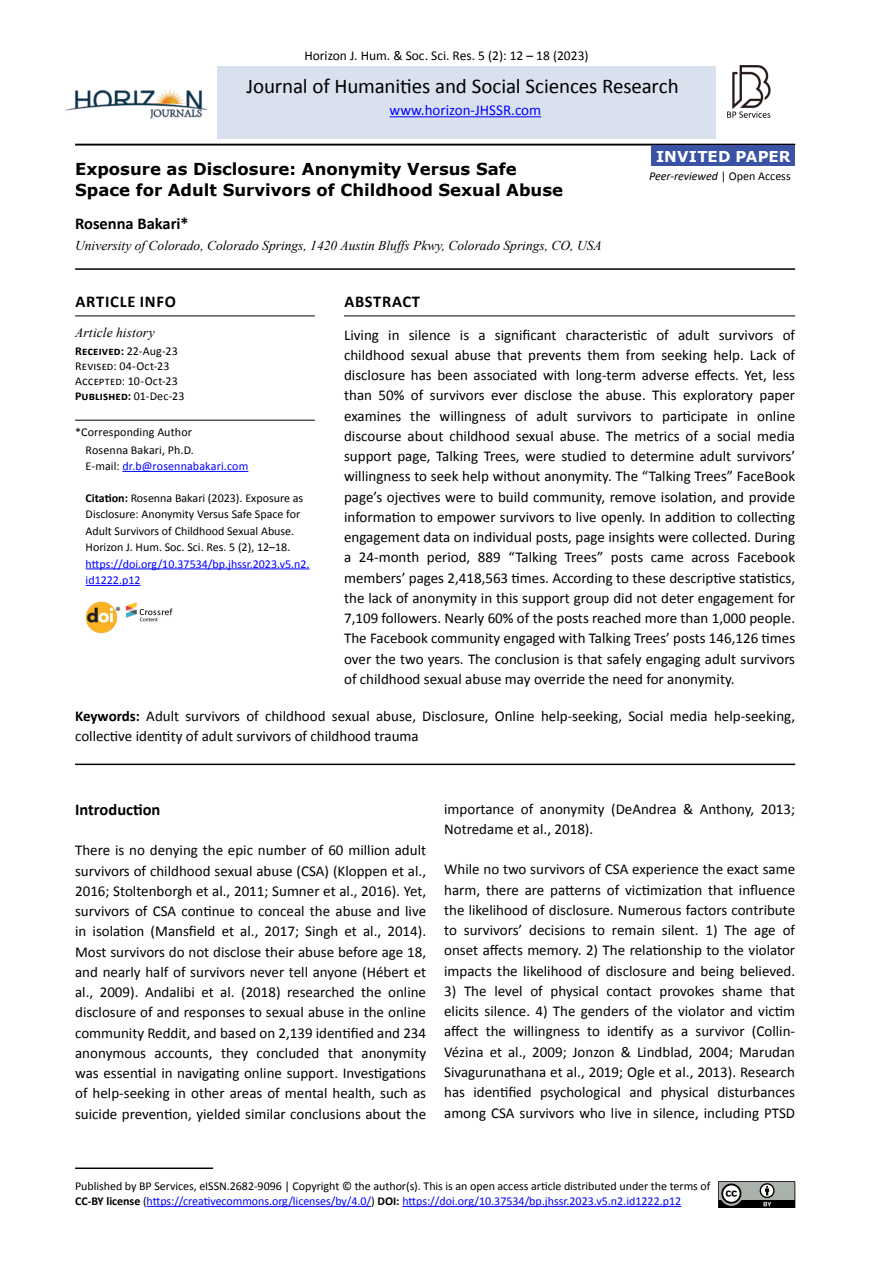
<style>
.page{position:relative;width:893px;height:1263px;background:#fff}
.page>*{position:absolute;margin:0;border:0;box-sizing:border-box;transform-origin:0 0}
.t1{font:21px "Calibri";letter-spacing:-.01em;color:#000}
.t2{font:700 16.5px/21px "Verdana";color:#000}
.t3{font:700 16.5px "Calibri";color:#000}
.t4{font:700 16.5px "Calibri";letter-spacing:.04em;color:#000}
.t5{font:15px/20.2px "Calibri";color:#000;text-align:justify}
.t6{font:15px "Calibri";color:#00f}
.t7{font:700 15px "Verdana";letter-spacing:.005em;color:#fff}
.t8{font:italic 13.5px "Times New Roman";color:#000}
.t9{font:13.5px "Calibri";color:#000}
.t10{font:12px/15px "Calibri";color:#000}
.t11{font:12px/16.5px "Calibri";color:#00f}
.t12{font:italic 12px "Calibri";color:#000}
.s1{font-style:normal}
.s2{font-weight:700}
.s3{color:#000}
.s4{color:#00f}
</style>
<div class="page">
<img style="left:65px;top:90px;width:141px;height:29px">
<img style="left:728px;top:66px;width:43px;height:51px">
<hr style="left:75px;top:144px;width:720px;height:2px;background:#000">
<hr style="left:75px;top:1167px;width:138px;height:2px;background:#000">
<hr style="left:147px;top:1206px;width:224px;height:1px;background:#00f">
<hr style="left:402px;top:1206px;width:279px;height:1px;background:#00f">
<div style="left:652px;top:146px;width:143px;height:20px;background:#3a53a4"></div>
<div style="left:217px;top:66px;width:499px;height:72px;background:#d9e1ef"></div>
<hr style="left:390px;top:116px;width:151px;height:1px;background:#00f">
<hr style="left:75px;top:268px;width:720px;height:2px;background:#000">
<hr style="left:75px;top:315px;width:240px;height:1px;background:#000">
<hr style="left:75px;top:420px;width:240px;height:1px;background:#000">
<hr style="left:122px;top:471px;width:126px;height:1px;background:#00f">
<hr style="left:86px;top:568px;width:224px;height:1px;background:#00f">
<hr style="left:86px;top:585px;width:55px;height:1px;background:#00f">
<img style="left:86px;top:601px;width:86px;height:33px">
<svg style="left:718px;top:1181px;width:78px;height:27px"></svg>
<hr style="left:344px;top:315px;width:451px;height:1px;background:#000">
<hr style="left:75px;top:764px;width:720px;height:1px;background:#000">
<p class="t9" style="left:304px;top:47px;width:286px">Horizon J. Hum. &amp; Soc. Sci. Res. 5 (2): 12 – 18 (2023)</p>
<h1 class="t1" style="left:247px;top:73px;width:434px">Journal of Humanities and Social Sciences Research</h1>
<p class="t6" style="left:390px;top:101px;width:153px">www.horizon-JHSSR.com</p>
<p class="t2" style="left:75px;top:158px;width:489px">Exposure as Disclosure: Anonymity Versus Safe<br>Space for Adult Survivors of Childhood Sexual Abuse</p>
<p class="t3" style="left:75px;top:213px;width:115px">Rosenna Bakari*</p>
<p class="t8" style="left:75px;top:236px;width:528px">University of Colorado, Colorado Springs, 1420 Austin Bluffs Pkwy, Colorado Springs, CO, USA</p>
<p class="t7" style="left:656px;top:146px;width:136px">Invited Paper</p>
<p class="t12" style="left:649px;top:167px;width:143px">Peer-reviewed <span class="s1">| Open Access</span></p>
<p class="t4" style="left:75px;top:291px;width:102px">ARTICLE INFO</p>
<p class="t8" style="left:75px;top:323px;width:81px">Article history</p>
<p class="t10" style="left:75px;top:344px;width:111px"><span class="s2">Received:</span> 22-Aug-23<br>Revised: 04-Oct-23<br>Accepted: 10-Oct-23<br><span class="s2">Published:</span> 01-Dec-23</p>
<p class="t10" style="left:75px;top:423px;width:120px;line-height:18px;text-align:right">*Corresponding Author<br>Rosenna Bakari, Ph.D.</p>
<p class="t11" style="left:86px;top:458px;width:164px"><span class="s3">E-mail:</span> dr.b@rosennabakari.com</p>
<p class="t10" style="left:86px;top:489px;width:219px;line-height:16.5px"><span class="s2">Citation:</span> Rosenna Bakari (2023). Exposure as Disclosure: Anonymity Versus Safe Space for Adult Survivors of Childhood Sexual Abuse.<br>Horizon J. Hum. Soc. Sci. Res. 5 (2), 12–18.</p>
<p class="t11" style="left:86px;top:555px;width:225px">https://doi.org/10.37534/bp.jhssr.2023.v5.n2. id1222.p12</p>
<p class="t3" style="left:344px;top:291px;width:40px">Abstract</p>
<p class="t5" style="left:344px;top:324px;width:453px">Living in silence is a significant characteristic of adult survivors of childhood sexual abuse that prevents them from seeking help. Lack of disclosure has been associated with long-term adverse effects. Yet, less than 50% of survivors ever disclose the abuse. This exploratory paper examines the willingness of adult survivors to participate in online discourse about childhood sexual abuse. The metrics of a social media support page, Talking Trees, were studied to determine adult survivors’ willingness to seek help without anonymity. The “Talking Trees” FaceBook page’s ojectives were to build community, remove isolation, and provide information to empower survivors to live openly. In addition to collecting engagement data on individual posts, page insights were collected. During a 24-month period, 889 “Talking Trees” posts came across Facebook members’ pages 2,418,563 times. According to these descriptive statistics, the lack of anonymity in this support group did not deter engagement for 7,109 followers. Nearly 60% of the posts reached more than 1,000 people.<br>The Facebook community engaged with Talking Trees’ posts 146,126 times over the two years. The conclusion is that safely engaging adult survivors of childhood sexual abuse may override the need for anonymity.</p>
<p class="t5" style="left:75px;top:706px;width:722px"><span class="s2">Keywords:</span> Adult survivors of childhood sexual abuse, Disclosure, Online help-seeking, Social media help-seeking, collective identity of adult survivors of childhood trauma</p>
<p class="t3" style="left:75px;top:799px;width:87px">Introduction</p>
<p class="t5" style="left:75px;top:840px;width:353px">There is no denying the epic number of 60 million adult survivors of childhood sexual abuse (CSA) (Kloppen et al., 2016; Stoltenborgh et al., 2011; Sumner et al., 2016). Yet, survivors of CSA continue to conceal the abuse and live in isolation (Mansfield et al., 2017; Singh et al., 2014).<br>Most survivors do not disclose their abuse before age 18, and nearly half of survivors never tell anyone (Hébert et al., 2009). Andalibi et al. (2018) researched the online disclosure of and responses to sexual abuse in the online community Reddit, and based on 2,139 identified and 234 anonymous accounts, they concluded that anonymity was essential in navigating online support. Investigations of help-seeking in other areas of mental health, such as suicide prevention, yielded similar conclusions about the</p>
<p class="t5" style="left:444px;top:799px;width:353px">importance of anonymity (DeAndrea &amp; Anthony, 2013;<br>Notredame et al., 2018).</p>
<p class="t5" style="left:444px;top:859px;width:353px">While no two survivors of CSA experience the exact same harm, there are patterns of victimization that influence the likelihood of disclosure. Numerous factors contribute to survivors’ decisions to remain silent. 1) The age of onset affects memory. 2) The relationship to the violator impacts the likelihood of disclosure and being believed.</p>
<p class="t5" style="left:444px;top:981px;width:352px">3) The level of physical contact provokes shame that elicits silence. 4) The genders of the violator and victim affect the willingness to identify as a survivor (Collin-Vézina et al., 2009; Jonzon &amp; Lindblad, 2004; Marudan Sivagurunathana et al., 2019; Ogle et al., 2013). Research has identified psychological and physical disturbances among CSA survivors who live in silence, including PTSD</p>
<p class="t10" style="left:75px;top:1178px;width:637px">Published by BP Services, eISSN.2682-9096 | Copyright © the author(s). This is an open access article distributed under the terms of<br><span class="s2">CC-BY license</span> (<span class="s4">https://creativecommons.org/licenses/by/4.0/</span>) <span class="s2">DOI:</span> <span class="s4">https://doi.org/10.37534/bp.jhssr.2023.v5.n2.id1222.p12</span></p>
</div>
